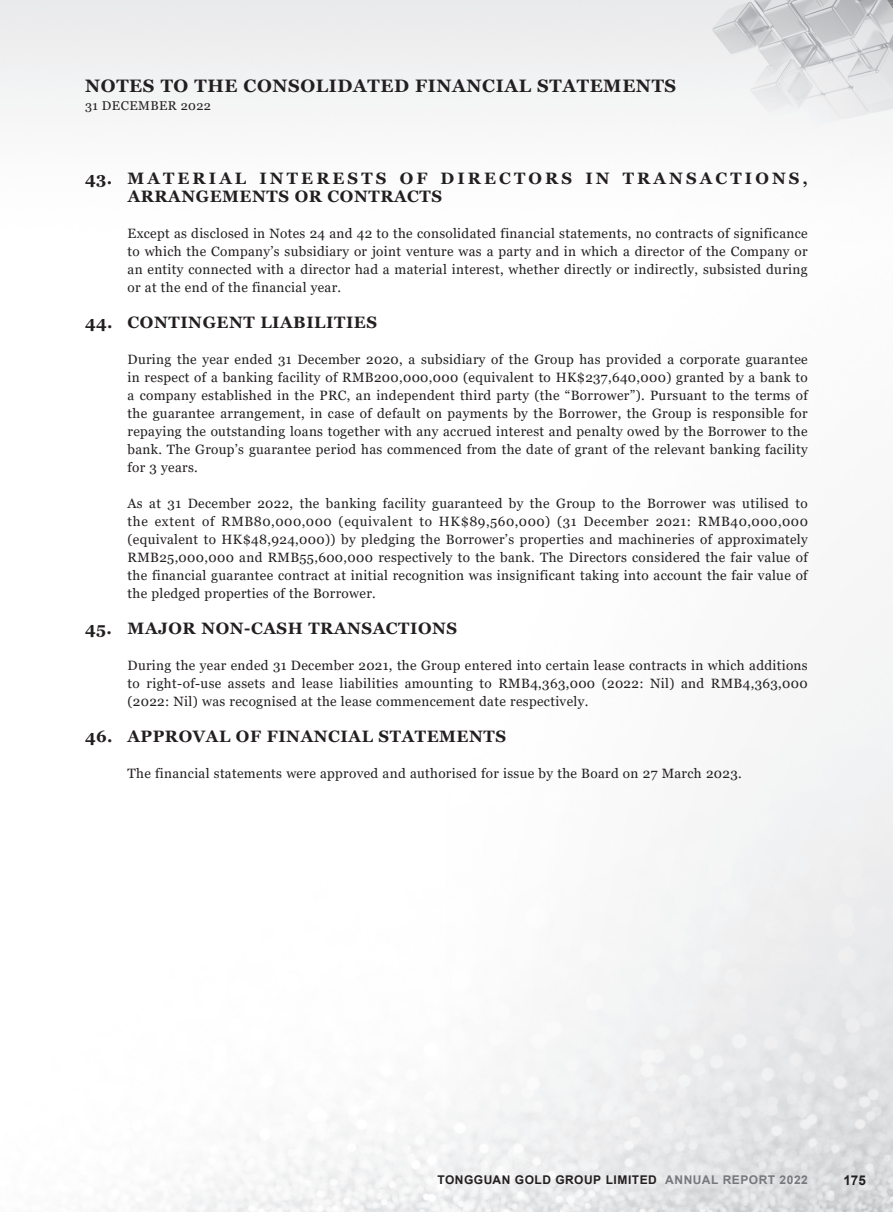
<style>
.page{position:relative;width:893px;height:1212px;background:#fff}
.page>*{position:absolute;margin:0;border:0;box-sizing:border-box;transform-origin:0 0}
.t1{font:700 18px "Georgia";letter-spacing:.035em;color:#231f20}
.t2{font:700 16.5px "Georgia";letter-spacing:.035em;color:#231f20}
.t3{font:700 16.5px/18px "Georgia";letter-spacing:.19em;color:#231f20}
.t4{font:13.5px/18px "Georgia";letter-spacing:.025em;color:#231f20;text-align:justify}
.t5{font:700 13.5px "Arial";color:#231f20}
.t6{font:12.75px "Georgia";letter-spacing:.035em;color:#231f20}
.t7{font:700 12px "Arial";letter-spacing:.045em;color:#231f20}
.s1{color:#76787b}
</style>
<div class="page">
<img style="left:0;top:0;width:893px;height:1212px">
<h1 class="t1" style="left:85px;top:74px;width:593px">NOTES TO THE CONSOLIDATED FINANCIAL STATEMENTS</h1>
<p class="t6" style="left:85px;top:98px;width:127px">31 DECEMBER 2022</p>
<p class="t3" style="left:128px;top:169px;width:682px;text-indent:-43px">43. MATERIAL INTERESTS OF DIRECTORS IN TRANSACTIONS,<br>ARRANGEMENTS OR CONTRACTS</p>
<p class="t4" style="left:128px;top:225px;width:682px">Except as disclosed in Notes 24 and 42 to the consolidated financial statements, no contracts of significance to which the Company’s subsidiary or joint venture was a party and in which a director of the Company or an entity connected with a director had a material interest, whether directly or indirectly, subsisted during or at the end of the financial year.</p>
<p class="t2" style="left:85px;top:312px;width:294px">44. CONTINGENT LIABILITIES</p>
<p class="t4" style="left:128px;top:351px;width:682px">During the year ended 31 December 2020, a subsidiary of the Group has provided a corporate guarantee in respect of a banking facility of RMB200,000,000 (equivalent to HK$237,640,000) granted by a bank to a company established in the PRC, an independent third party (the “Borrower”). Pursuant to the terms of the guarantee arrangement, in case of default on payments by the Borrower, the Group is responsible for repaying the outstanding loans together with any accrued interest and penalty owed by the Borrower to the bank. The Group’s guarantee period has commenced from the date of grant of the relevant banking facility for 3 years.</p>
<p class="t4" style="left:128px;top:495px;width:682px">As at 31 December 2022, the banking facility guaranteed by the Group to the Borrower was utilised to the extent of RMB80,000,000 (equivalent to HK$89,560,000) (31 December 2021: RMB40,000,000 (equivalent to HK$48,924,000)) by pledging the Borrower’s properties and machineries of approximately RMB25,000,000 and RMB55,600,000 respectively to the bank. The Directors considered the fair value of the financial guarantee contract at initial recognition was insignificant taking into account the fair value of the pledged properties of the Borrower.</p>
<p class="t2" style="left:85px;top:618px;width:374px">45. MAJOR NON-CASH TRANSACTIONS</p>
<p class="t4" style="left:128px;top:657px;width:682px">During the year ended 31 December 2021, the Group entered into certain lease contracts in which additions to right-of-use assets and lease liabilities amounting to RMB4,363,000 (2022: Nil) and RMB4,363,000 (2022: Nil) was recognised at the lease commencement date respectively.</p>
<p class="t2" style="left:85px;top:726px;width:423px">46. APPROVAL OF FINANCIAL STATEMENTS</p>
<p class="t4" style="left:128px;top:765px;width:614px">The financial statements were approved and authorised for issue by the Board on 27 March 2023.</p>
<p class="t7" style="left:437px;top:1171px;width:372px">TONGGUAN GOLD GROUP LIMITED <span class="s1">ANNUAL REPORT 2022</span></p>
<p class="t5" style="left:843px;top:1171px;width:24px">175</p>
</div>
